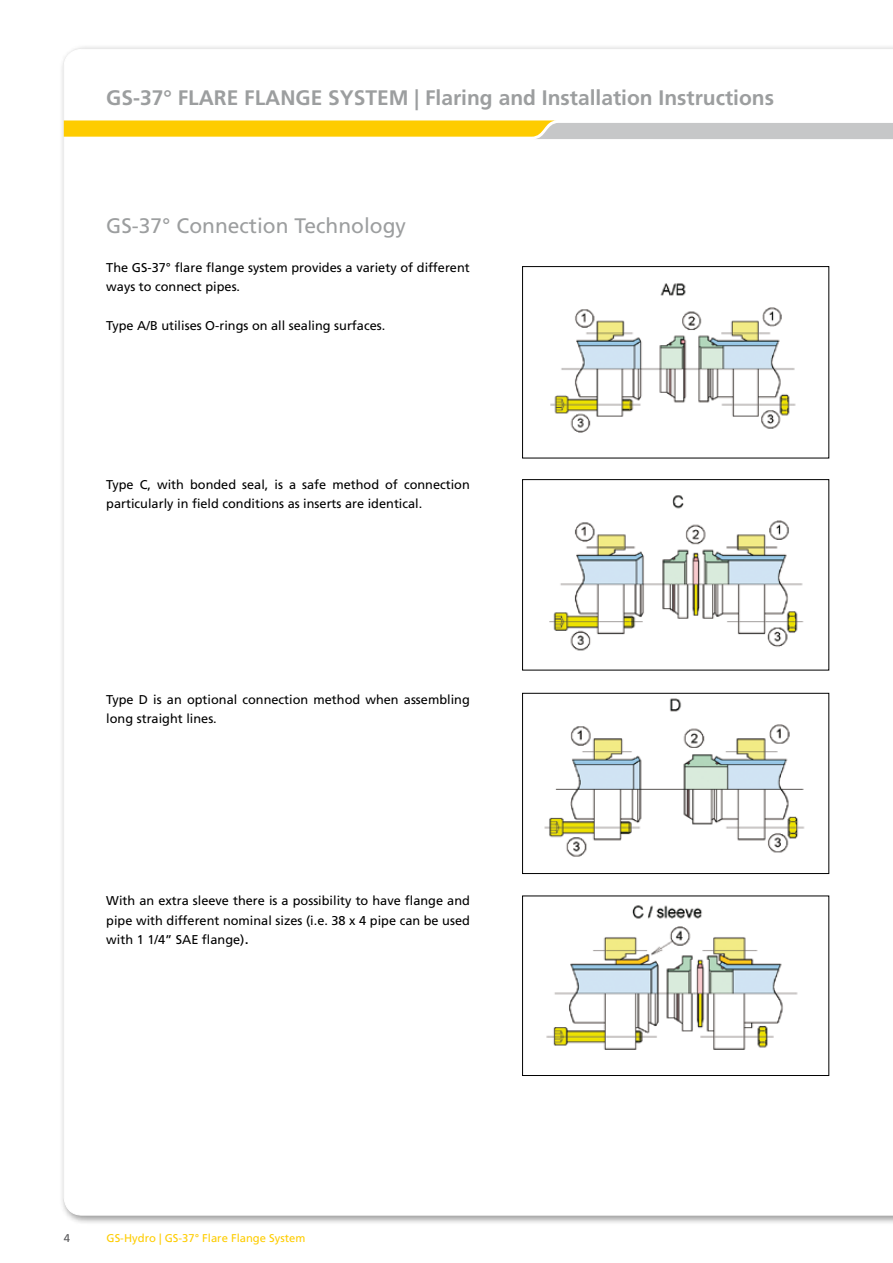
<style>
.page{position:relative;width:893px;height:1263px;background:#fff}
.page>*{position:absolute;margin:0;border:0;box-sizing:border-box;transform-origin:0 0}
.t1{font:700 21px "Frutiger LT Std";color:#9c9e9f}
.t2{font:21px "Frutiger LT Std";color:#9c9e9f}
.t3{font:12.75px/19.5px "Frutiger LT Std";color:#000}
.t4{font:11.25px "Frutiger LT Std";color:#fecc00}
.t5{font:11.25px "Frutiger LT Std";color:#58585a}
.s1{font-family:"Helvetica";font-size:16.5px}
</style>
<div class="page">
<svg style="left:64px;top:120px;width:829px;height:19px;background:#ead16d"></svg>
<img style="left:550px;top:283px;width:246px;height:150px">
<div style="left:522px;top:266px;width:307px;height:192px;border:1px solid #000"></div>
<img style="left:549px;top:495px;width:255px;height:156px">
<div style="left:522px;top:479px;width:307px;height:191px;border:1px solid #000"></div>
<img style="left:544px;top:698px;width:261px;height:159px">
<div style="left:522px;top:693px;width:307px;height:181px;border:1px solid #000"></div>
<img style="left:546px;top:905px;width:252px;height:145px">
<div style="left:522px;top:895px;width:307px;height:181px;border:1px solid #000"></div>
<h1 class="t1" style="left:106px;top:86px;width:669px">GS-37° FLARE FLANGE SYSTEM | Flaring and Installation Instructions</h1>
<h1 class="t2" style="left:106px;top:213px;width:301px">GS-37° Connection Technology</h1>
<p class="t3" style="left:106px;top:258px;width:365px">The GS-37° flare flange system provides a variety of different ways to connect pipes.</p>
<p class="t3" style="left:106px;top:316px;width:280px">Type A/B utilises O-rings on all sealing surfaces.</p>
<p class="t3" style="left:106px;top:475px;width:365px">Type C, with bonded seal, is a safe method of connection particularly in field conditions as inserts are identical.</p>
<p class="t3" style="left:106px;top:690px;width:365px">Type D is an optional connection method when assembling long straight lines.</p>
<p class="t3" style="left:106px;top:891px;width:365px;text-align:justify">With an extra sleeve there is a possibility to have flange and pipe with different nominal sizes (i.e. 38 x 4 pipe can be used with 1 1/4” SAE flange)<span class="s1">.</span></p>
<p class="t5" style="left:64px;top:1231px;width:8px">4</p>
<p class="t4" style="left:107px;top:1231px;width:200px">GS-Hydro | GS-37° Flare Flange System</p>
</div>
